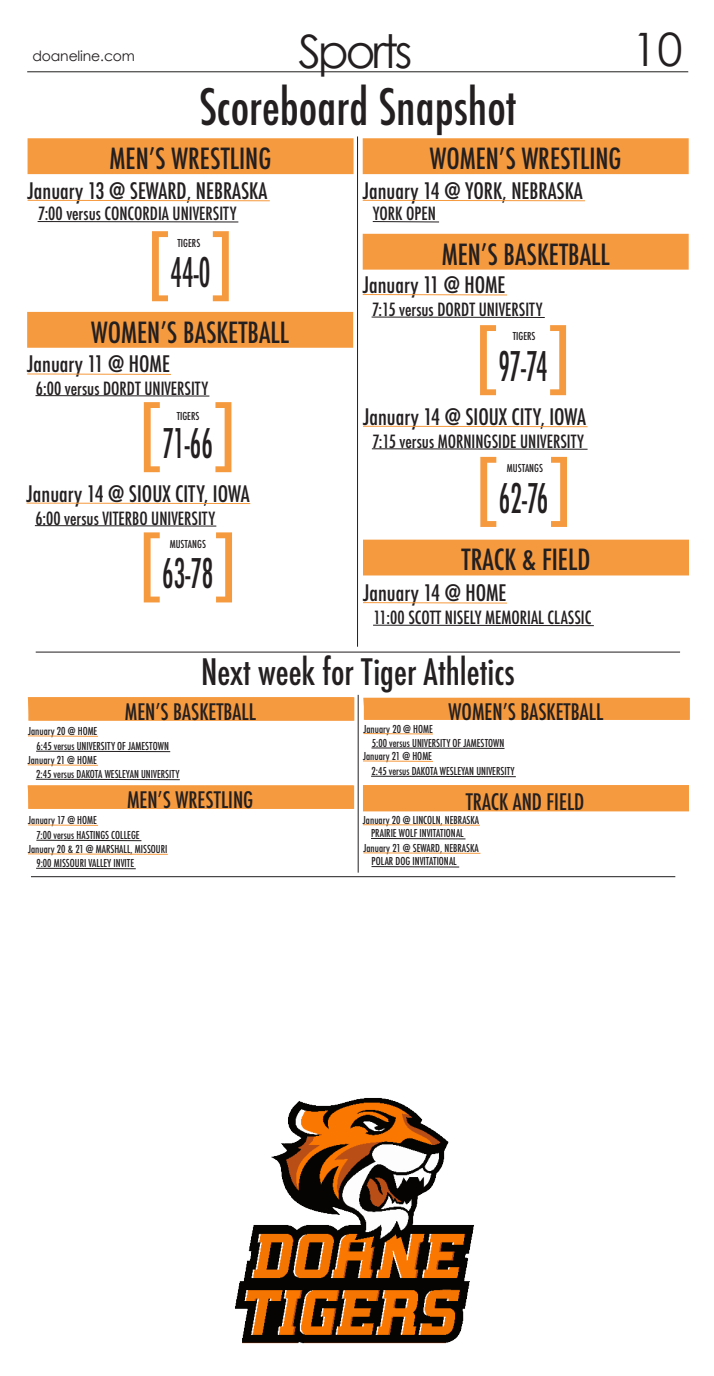
<style>
.page{position:relative;width:714px;height:1376px;background:#fff}
.page>*{position:absolute;margin:0;border:0;box-sizing:border-box;transform-origin:0 0}
.t1{font:500 condensed 48.74px "Futura";color:#231f20}
.t2{font:46.11px "Century Gothic";letter-spacing:-.07em;color:#231f20}
.t3{font:500 condensed 39.73px "Futura";color:#231f20;scale:.7 1}
.t4{font:500 condensed 35.44px "Futura";color:#231f20}
.t5{font:500 condensed 28.35px "Futura";color:#231f20}
.t6{font:500 condensed 22.14px "Futura";color:#231f20}
.t7{font:500 condensed 17.76px "Futura";color:#231f20}
.t8{font:14.17px "Century Gothic";letter-spacing:-.01em;color:#231f20}
.t9{font:500 condensed 10.67px/13.4px "Futura";color:#231f20}
.s1{font-size:67.55px;color:#f69a3f}
</style>
<div class="page">
<hr style="left:27px;top:71px;width:661px;height:1px;background:#231f20">
<hr style="left:357px;top:136px;width:1px;height:510px;background:#231f20">
<hr style="left:36px;top:652px;width:644px;height:1px;background:#231f20">
<hr style="left:358px;top:694px;width:1px;height:178px;background:#231f20">
<div style="left:365px;top:786px;width:322px;height:23px;background:#f69a3f"></div>
<div style="left:363px;top:785px;width:326px;height:26px;border:4px solid #f69a3f"></div>
<svg style="left:362px;top:824px;width:118px;height:2px"></svg>
<svg style="left:371px;top:838px;width:95px;height:1px"></svg>
<img style="left:235px;top:1098px;width:239px;height:246px">
<svg style="left:27px;top:697px;width:328px;height:24px"></svg>
<div style="left:30px;top:699px;width:323px;height:20px;background:#f69a3f"></div>
<div style="left:28px;top:697px;width:326px;height:23px;border:4px solid #f69a3f"></div>
<div style="left:29px;top:140px;width:323px;height:32px;background:#f69a3f"></div>
<div style="left:28px;top:138px;width:325px;height:36px;border:4px solid #f69a3f"></div>
<svg style="left:37px;top:221px;width:202px;height:2px"></svg>
<svg style="left:27px;top:199px;width:243px;height:3px"></svg>
<svg style="left:363px;top:697px;width:327px;height:23px"></svg>
<div style="left:365px;top:699px;width:323px;height:19px;background:#f69a3f"></div>
<div style="left:364px;top:698px;width:326px;height:21px;border:4px solid #f69a3f"></div>
<hr style="left:31px;top:876px;width:644px;height:1px;background:#231f20">
<div style="left:29px;top:314px;width:322px;height:32px;background:#f69a3f"></div>
<div style="left:27px;top:312px;width:326px;height:36px;border:4px solid #f69a3f"></div>
<svg style="left:35px;top:395px;width:175px;height:2px"></svg>
<svg style="left:27px;top:373px;width:144px;height:2px"></svg>
<div style="left:364px;top:140px;width:323px;height:32px;background:#f69a3f"></div>
<div style="left:363px;top:138px;width:326px;height:36px;border:4px solid #f69a3f"></div>
<svg style="left:373px;top:624px;width:221px;height:2px"></svg>
<svg style="left:363px;top:602px;width:144px;height:2px"></svg>
<div style="left:364px;top:235px;width:323px;height:33px;background:#f69a3f"></div>
<div style="left:363px;top:234px;width:326px;height:35px;border:4px solid #f69a3f"></div>
<svg style="left:371px;top:316px;width:174px;height:2px"></svg>
<svg style="left:362px;top:294px;width:145px;height:2px"></svg>
<svg style="left:34px;top:525px;width:183px;height:2px"></svg>
<svg style="left:26px;top:502px;width:225px;height:2px"></svg>
<svg style="left:372px;top:221px;width:67px;height:2px"></svg>
<svg style="left:362px;top:199px;width:223px;height:3px"></svg>
<div style="left:365px;top:541px;width:322px;height:32px;background:#f69a3f"></div>
<div style="left:363px;top:539px;width:326px;height:36px;border:4px solid #f69a3f"></div>
<svg style="left:36px;top:750px;width:135px;height:2px"></svg>
<svg style="left:28px;top:735px;width:70px;height:2px"></svg>
<svg style="left:27px;top:778px;width:328px;height:31px"></svg>
<svg style="left:27px;top:764px;width:71px;height:2px"></svg>
<svg style="left:371px;top:747px;width:134px;height:2px"></svg>
<svg style="left:363px;top:733px;width:70px;height:2px"></svg>
<svg style="left:371px;top:775px;width:145px;height:2px"></svg>
<svg style="left:363px;top:760px;width:70px;height:2px"></svg>
<svg style="left:36px;top:839px;width:106px;height:2px"></svg>
<svg style="left:28px;top:824px;width:70px;height:2px"></svg>
<svg style="left:36px;top:867px;width:100px;height:2px"></svg>
<svg style="left:28px;top:853px;width:140px;height:2px"></svg>
<svg style="left:371px;top:448px;width:217px;height:2px"></svg>
<svg style="left:363px;top:425px;width:225px;height:2px"></svg>
<svg style="left:363px;top:852px;width:118px;height:2px"></svg>
<svg style="left:371px;top:866px;width:89px;height:1px"></svg>
<p class="t8" style="left:32px;top:47px;width:104px">doaneline.com</p>
<p class="t2" style="left:298px;top:23px;width:116px">Sports</p>
<p class="t2" style="left:632px;top:21px;width:52px">10</p>
<p class="t1" style="left:199px;top:76px;width:319px">Scoreboard Snapshot</p>
<p class="t5" style="left:110px;top:140px;width:163px">MEN’S WRESTLING</p>
<p class="t6" style="left:28px;top:176px;width:241px">January 13 @ SEWARD, NEBRASKA</p>
<p class="t7" style="left:38px;top:202px;width:200px">7:00 versus CONCORDIA UNIVERSITY</p>
<p class="t3" style="left:147px;top:247px;width:126px"><span class="s1">[</span>44-0<span class="s1">]</span></p>
<p class="t9" style="left:178px;top:236px;width:24px">TIGERS</p>
<p class="t5" style="left:91px;top:314px;width:199px">WOMEN’S BASKETBALL</p>
<p class="t6" style="left:27px;top:350px;width:144px">January 11 @ HOME</p>
<p class="t7" style="left:36px;top:376px;width:174px">6:00 versus DORDT UNIVERSITY</p>
<p class="t3" style="left:139px;top:418px;width:141px"><span class="s1">[</span>71-66<span class="s1">]</span></p>
<p class="t9" style="left:177px;top:409px;width:24px">TIGERS</p>
<p class="t6" style="left:27px;top:479px;width:225px">January 14 @ SIOUX CITY, IOWA</p>
<p class="t7" style="left:35px;top:506px;width:181px">6:00 versus VITERBO UNIVERSITY</p>
<p class="t3" style="left:139px;top:548px;width:142px"><span class="s1">[</span>63-78<span class="s1">]</span></p>
<p class="t9" style="left:170px;top:538px;width:38px">MUSTANGS</p>
<p class="t5" style="left:430px;top:140px;width:193px">WOMEN’S WRESTLING</p>
<p class="t6" style="left:363px;top:176px;width:222px">January 14 @ YORK, NEBRASKA</p>
<p class="t7" style="left:373px;top:202px;width:65px">YORK OPEN</p>
<p class="t5" style="left:442px;top:236px;width:169px">MEN’S BASKETBALL</p>
<p class="t6" style="left:363px;top:270px;width:144px">January 11 @ HOME</p>
<p class="t7" style="left:372px;top:298px;width:172px">7:15 versus DORDT UNIVERSITY</p>
<p class="t3" style="left:475px;top:341px;width:139px"><span class="s1">[</span>97-74<span class="s1">]</span></p>
<p class="t9" style="left:513px;top:329px;width:24px">TIGERS</p>
<p class="t6" style="left:363px;top:402px;width:225px">January 14 @ SIOUX CITY, IOWA</p>
<p class="t7" style="left:372px;top:430px;width:213px">7:15 versus MORNINGSIDE UNIVERSITY</p>
<p class="t3" style="left:475px;top:473px;width:140px"><span class="s1">[</span>62-76<span class="s1">]</span></p>
<p class="t9" style="left:507px;top:461px;width:38px">MUSTANGS</p>
<p class="t5" style="left:461px;top:542px;width:130px">TRACK &amp; FIELD</p>
<p class="t6" style="left:363px;top:578px;width:145px">January 14 @ HOME</p>
<p class="t7" style="left:374px;top:606px;width:219px">11:00 SCOTT NISELY MEMORIAL CLASSIC</p>
<p class="t4" style="left:201px;top:649px;width:315px">Next week for Tiger Athletics</p>
<p class="t6" style="left:125px;top:697px;width:133px">MEN’S BASKETBALL</p>
<p class="t6" style="left:449px;top:697px;width:156px">WOMEN’S BASKETBALL</p>
<p class="t9" style="left:28px;top:724px;width:71px">January 20 @ HOME</p>
<p class="t9" style="left:37px;top:739px;width:134px">6:45 versus UNIVERSITY OF JAMESTOWN</p>
<p class="t9" style="left:28px;top:753px;width:71px">January 21 @ HOME</p>
<p class="t9" style="left:36px;top:767px;width:145px">2:45 versus DAKOTA WESLEYAN UNIVERSITY</p>
<p class="t9" style="left:363px;top:722px;width:71px">January 20 @ HOME</p>
<p class="t9" style="left:372px;top:736px;width:134px">5:00 versus UNIVERSITY OF JAMESTOWN</p>
<p class="t9" style="left:363px;top:749px;width:71px">January 21 @ HOME</p>
<p class="t9" style="left:371px;top:764px;width:145px">2:45 versus DAKOTA WESLEYAN UNIVERSITY</p>
<p class="t6" style="left:127px;top:785px;width:128px">MEN’S WRESTLING</p>
<p class="t9" style="left:28px;top:813px;width:70px">January 17 @ HOME</p>
<p class="t9" style="left:37px;top:828px;width:105px">7:00 versus HASTINGS COLLEGE</p>
<p class="t9" style="left:28px;top:842px;width:141px">January 20 &amp; 21 @ MARSHALL, MISSOURI</p>
<p class="t9" style="left:36px;top:856px;width:99px">9:00 MISSOURI VALLEY INVITE</p>
<p class="t6" style="left:466px;top:787px;width:120px">TRACK AND FIELD</p>
<p class="t9" style="left:371px;top:813px;width:110px;text-indent:-8px">January 20 @ LINCOLN, NEBRASKA<br>PRAIRIE WOLF INVITATIONAL</p>
<p class="t9" style="left:372px;top:841px;width:109px;text-indent:-8px">January 21 @ SEWARD, NEBRASKA<br>POLAR DOG INVITATIONAL</p>
</div>
